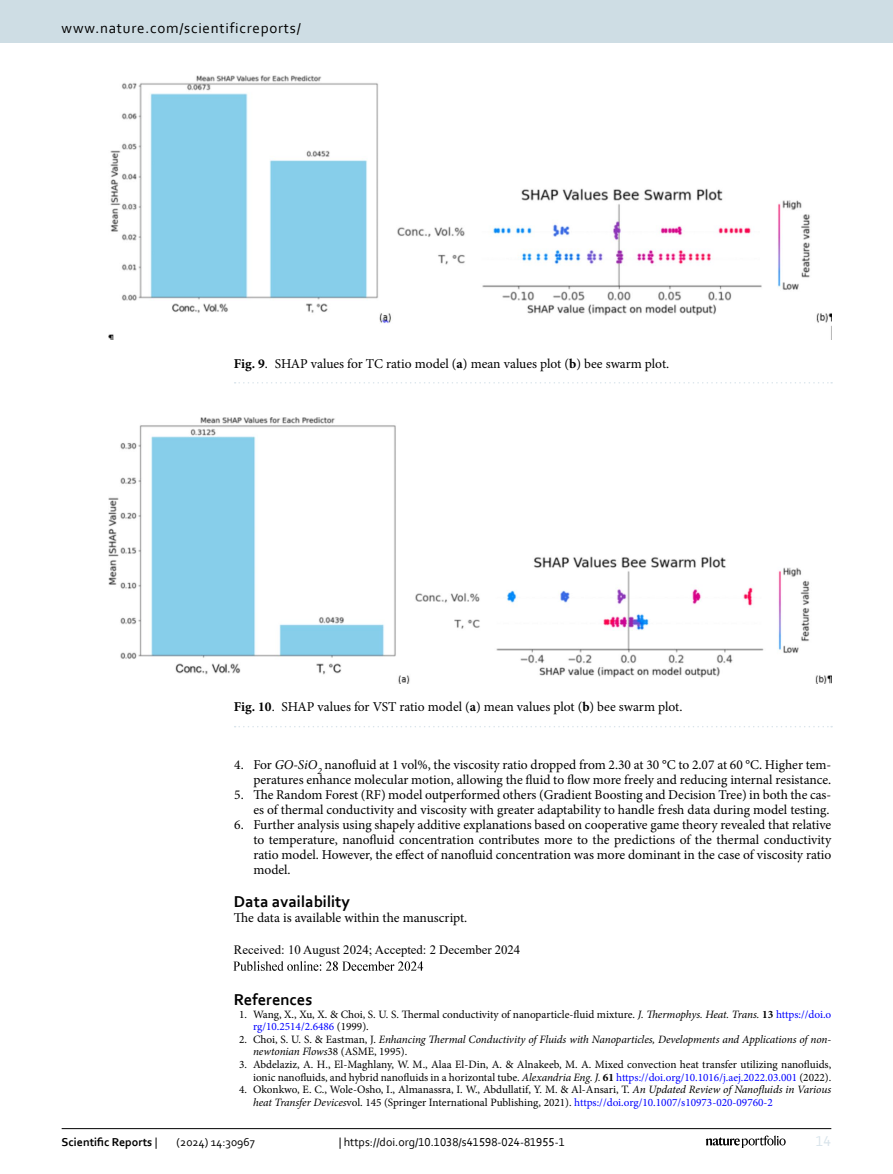
<style>
.page{position:relative;width:893px;height:1174px;background:#fff}
.page>*{position:absolute;margin:0;border:0;box-sizing:border-box;transform-origin:0 0}
.Endmatter_Heading{font:700 16.5px "Corbel";color:#000}
.Literatur_Heading{font:700 16.5px "Corbel";color:#000}
.t1{font:15px "Corbel";letter-spacing:.05em;color:#000}
.t2{font:15px "Corbel";color:#d9e4eb}
.Ordered_L1_1_1{font:13.5px/15px "Minion Pro";color:#000;text-align:right}
.Figure_Caption{font:13.5px "Minion Pro";color:#000}
.Data_Availability{font:13.5px "Minion Pro";color:#000}
.Article_History{font:12.75px "Times New Roman";color:#000}
.t3{font:12px "Corbel";color:#000}
.t4{font:700 12px "Corbel";color:#000}
.Literatur_Entry_1-99{font:11.25px/12.6px "Minion Pro";color:#000}
.Literatur_Entry_1-99-2{font:italic 11.25px/12.6px "Minion Pro";letter-spacing:-.01em;color:#000}
.s1{font-weight:700}
.s2{font-style:italic}
.s3{color:#00f}
.s4{font-style:normal}
.s5{font-weight:400}
</style>
<div class="page">
<img style="left:234px;top:961px;width:190px;height:10px">
<img style="left:108px;top:417px;width:723px;height:266px">
<svg style="left:235px;top:726px;width:597px;height:1px"></svg>
<img style="left:108px;top:76px;width:723px;height:264px">
<svg style="left:235px;top:382px;width:597px;height:1px"></svg>
<hr style="left:62px;top:1128px;width:769px;height:1px;background:#000">
<svg style="left:706px;top:1135px;width:80px;height:12px"></svg>
<div style="left:0;top:0;width:893px;height:43px;background:#cedde4"></div>
<p class="t1" style="left:62px;top:18px;width:241px">www.nature.com/scientificreports/</p>
<p class="Figure_Caption" style="left:234px;top:354px;width:437px"><span class="s1">Fig. 9</span>. SHAP values for TC ratio model (<span class="s1">a</span>) mean values plot (<span class="s1">b</span>) bee swarm plot.</p>
<p class="Figure_Caption" style="left:234px;top:698px;width:450px"><span class="s1">Fig. 10</span>. SHAP values for VST ratio model (<span class="s1">a</span>) mean values plot (<span class="s1">b</span>) bee swarm plot.</p>
<p class="Ordered_L1_1_1" style="left:234px;top:757px;width:599px">4. For <span class="s2">GO-SiO</span><sub>2</sub> nanofluid at 1 vol%, the viscosity ratio dropped from 2.30 at 30 °C to 2.07 at 60 °C. Higher tem&shy;peratures enhance molecular motion, allowing the fluid to flow more freely and reducing internal resistance.</p>
<p class="Ordered_L1_1_1" style="left:234px;top:787px;width:599px">5. The Random Forest (RF) model outperformed others (Gradient Boosting and Decision Tree) in both the cas&shy;es of thermal conductivity and viscosity with greater adaptability to handle fresh data during model testing.</p>
<p class="Ordered_L1_1_1" style="left:253px;top:817px;width:580px;text-align:justify;text-indent:-19px">6. Further analysis using shapely additive explanations based on cooperative game theory revealed that relative to temperature, nanofluid concentration contributes more to the predictions of the thermal conductivity ratio model. However, the effect of nanofluid concentration was more dominant in the case of viscosity ratio model.</p>
<p class="Endmatter_Heading" style="left:234px;top:891px;width:118px">Data availability</p>
<p class="Data_Availability" style="left:234px;top:909px;width:235px">The data is available within the manuscript.</p>
<p class="Article_History" style="left:234px;top:940px;width:288px">Received: 10 August 2024; Accepted: 2 December 2024</p>
<p class="Literatur_Heading" style="left:234px;top:989px;width:80px">References</p>
<p class="Literatur_Entry_1-99" style="left:253px;top:1007px;width:580px;text-indent:-14px">1. Wang, X., Xu, X. &amp; Choi, S. U. S. Thermal conductivity of nanoparticle-fluid mixture. <span class="s2">J. Thermophys. Heat. Trans.</span> <span class="s1">13</span> <span class="s3">https://doi.o rg/10.2514/2.6486</span> (1999).</p>
<p class="Literatur_Entry_1-99-2" style="left:253px;top:1032px;width:580px;text-indent:-14px"><span class="s4">2. Choi, S. U. S. &amp; Eastman, J.</span> Enhancing Thermal Conductivity of Fluids with Nanoparticles, Developments and Applications of non&shy;newtonian Flows<span class="s4">38 (ASME, 1995).</span></p>
<p class="Literatur_Entry_1-99" style="left:239px;top:1058px;width:594px;text-align:right">3. Abdelaziz, A. H., El-Maghlany, W. M., Alaa El-Din, A. &amp; Alnakeeb, M. A. Mixed convection heat transfer utilizing nanofluids, ionic nanofluids, and hybrid nanofluids in a horizontal tube. <span class="s2">Alexandria Eng. J.</span> <span class="s1">61</span> <span class="s3">https://doi.org/10.1016/j.aej.2022.03.001</span> (2022).</p>
<p class="Literatur_Entry_1-99" style="left:253px;top:1083px;width:580px;text-indent:-14px">4. Okonkwo, E. C., Wole-Osho, I., Almanassra, I. W., Abdullatif, Y. M. &amp; Al-Ansari, T. <span class="s2">An Updated Review of Nanofluids in Various heat Transfer Devices</span>vol. 145 (Springer International Publishing, 2021). <span class="s3">https://doi.org/10.1007/s10973-020-09760-2</span></p>
<p class="t4" style="left:62px;top:1134px;width:97px">Scientific Reports <span class="s5">|</span></p>
<p class="t3" style="left:177px;top:1134px;width:80px">(2024) 14:30967</p>
<p class="t3" style="left:339px;top:1134px;width:228px">| https://doi.org/10.1038/s41598-024-81955-1</p>
<p class="t2" style="left:816px;top:1132px;width:17px">14</p>
</div>
